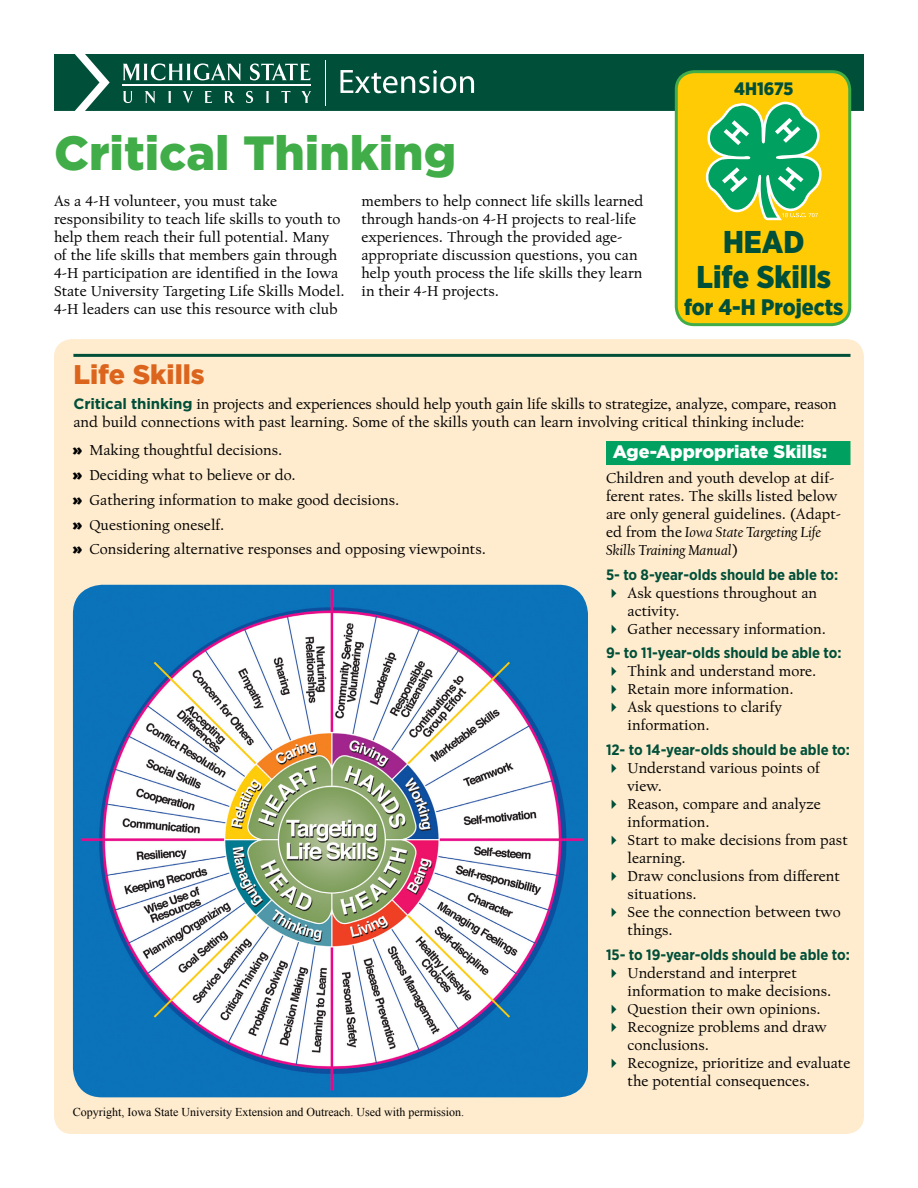
<style>
.page{position:relative;width:918px;height:1188px;background:#fff}
.page>*{position:absolute;margin:0;border:0;box-sizing:border-box;transform-origin:0 0}
.Cover_Title{font:900 48px "Gotham";color:#41ad49}
.t1{font:900 31.5px/34.5px "Gotham Narrow";color:#004f39;text-align:center}
.Subhead1{font:900 27px "Gotham";color:#dc651e}
.t2{font:900 22.5px "Gotham Narrow";color:#004f39}
.Subhead2{font:900 18px "Gotham";color:#fff}
.t3{font:900 18px "Gotham Narrow";color:#004f39}
.Body{font:15px/18px "Californian FB Text";color:#000}
.Body_no_space_after{font:700 15px "Gotham Narrow";color:#004f39}
.Indicia{font:12px "Times New Roman";color:#000}
.s1{font-family:"Gotham";font-weight:700;color:#004f39}
.s2{font-family:"Gotham";font-weight:900}
.s3{font-style:italic}
</style>
<div class="page">
<div style="left:54px;top:54px;width:810px;height:57px;background:#004f39"></div>
<svg style="left:123px;top:91px;width:9px;height:12px"></svg>
<svg style="left:145px;top:91px;width:10px;height:12px"></svg>
<svg style="left:168px;top:91px;width:3px;height:12px"></svg>
<svg style="left:183px;top:91px;width:10px;height:12px"></svg>
<svg style="left:205px;top:91px;width:7px;height:12px"></svg>
<svg style="left:225px;top:91px;width:10px;height:12px"></svg>
<svg style="left:246px;top:91px;width:7px;height:12px"></svg>
<svg style="left:266px;top:91px;width:3px;height:12px"></svg>
<svg style="left:281px;top:91px;width:9px;height:12px"></svg>
<svg style="left:301px;top:91px;width:10px;height:12px"></svg>
<svg style="left:123px;top:63px;width:118px;height:18px"></svg>
<svg style="left:250px;top:63px;width:61px;height:17px"></svg>
<hr style="left:123px;top:84px;width:188px;height:2px;background:#fff">
<svg style="left:340px;top:70px;width:134px;height:23px"></svg>
<hr style="left:325px;top:61px;width:1px;height:45px;background:#fff">
<div style="left:676px;top:72px;width:174px;height:253px;background:#ffcb05;border-radius:18px"></div>
<div style="left:675px;top:70px;width:176px;height:256px;border:3px solid #41ad49;border-radius:18px"></div>
<svg style="left:706px;top:102px;width:116px;height:118px"></svg>
<div style="left:54px;top:339px;width:810px;height:795px;background:#ffecce;border-radius:18px"></div>
<hr style="left:73px;top:354px;width:777px;height:3px;background:#004f39">
<div style="left:606px;top:441px;width:244px;height:24px;background:#00a160"></div>
<img style="left:73px;top:585px;width:515px;height:512px">
<p class="Cover_Title" style="left:54px;top:120px;width:404px">Critical Thinking</p>
<p class="Body" style="left:54px;top:192px;width:292px">As a 4-H volunteer, you must take responsibility to teach life skills to youth to help them reach their full potential. Many of the life skills that members gain through 4-H participation are identified in the Iowa State University Targeting Life Skills Model.<br>4-H leaders can use this resource with club</p>
<p class="Body" style="left:362px;top:192px;width:283px">members to help connect life skills learned through hands-on 4-H projects to real-life experiences. Through the provided age&shy;appropriate discussion questions, you can help youth process the life skills they learn in their 4-H projects.</p>
<p class="t3" style="left:734px;top:77px;width:61px">4H1675</p>
<h2 class="t1" style="left:696px;top:224px;width:136px">HEAD<br>Life Skills</h2>
<h3 class="t2" style="left:684px;top:292px;width:161px">for 4-H Projects</h3>
<h1 class="Subhead1" style="left:73px;top:356px;width:133px">Life Skills</h1>
<p class="Body" style="left:73px;top:395px;width:765px"><span class="s1">Critical thinking</span> in projects and experiences should help youth gain life skills to strategize, analyze, compare, reason and build connections with past learning. Some of the skills youth can learn involving critical thinking include:</p>
<p class="Body" style="left:73px;top:442px;width:211px"><span class="s2">»</span> Making thoughtful decisions.</p>
<p class="Body" style="left:73px;top:466px;width:224px"><span class="s2">»</span> Deciding what to believe or do.</p>
<p class="Body" style="left:73px;top:491px;width:328px"><span class="s2">»</span> Gathering information to make good decisions.</p>
<p class="Body" style="left:73px;top:516px;width:153px"><span class="s2">»</span> Questioning oneself.</p>
<p class="Body" style="left:73px;top:541px;width:415px"><span class="s2">»</span> Considering alternative responses and opposing viewpoints.</p>
<h2 class="Subhead2" style="left:613px;top:439px;width:216px">Age-Appropriate Skills:</h2>
<p class="Body" style="left:606px;top:469px;width:237px">Children and youth develop at dif&shy;ferent rates. The skills listed below are only general guidelines. (Adapt&shy;ed from the <span class="s3">Iowa State Targeting Life Skills Training Manual</span>)</p>
<p class="Body_no_space_after" style="left:606px;top:565px;width:234px">5- to 8-year-olds should be able to:</p>
<p class="Body" style="left:628px;top:584px;width:191px">Ask questions throughout an activity.</p>
<p class="Body" style="left:628px;top:620px;width:200px">Gather necessary information.</p>
<p class="Body_no_space_after" style="left:606px;top:644px;width:237px">9- to 11-year-olds should be able to:</p>
<p class="Body" style="left:628px;top:663px;width:190px">Think and understand more.</p>
<p class="Body" style="left:628px;top:681px;width:168px">Retain more information.</p>
<p class="Body" style="left:628px;top:699px;width:156px">Ask questions to clarify information.</p>
<p class="Body_no_space_after" style="left:606px;top:740px;width:246px">12- to 14-year-olds should be able to:</p>
<p class="Body" style="left:628px;top:760px;width:194px">Understand various points of view.</p>
<p class="Body" style="left:628px;top:796px;width:195px">Reason, compare and analyze information.</p>
<p class="Body" style="left:628px;top:832px;width:222px">Start to make decisions from past learning.</p>
<p class="Body" style="left:628px;top:868px;width:214px">Draw conclusions from different situations.</p>
<p class="Body" style="left:628px;top:904px;width:215px">See the connection between two things.</p>
<p class="Body_no_space_after" style="left:606px;top:945px;width:245px">15- to 19-year-olds should be able to:</p>
<p class="Body" style="left:628px;top:964px;width:205px">Understand and interpret information to make decisions.</p>
<p class="Body" style="left:628px;top:1000px;width:195px">Question their own opinions.</p>
<p class="Body" style="left:628px;top:1018px;width:201px">Recognize problems and draw conclusions.</p>
<p class="Body" style="left:628px;top:1054px;width:224px">Recognize, prioritize and evaluate the potential consequences.</p>
<p class="Indicia" style="left:73px;top:1104px;width:393px">Copyright, Iowa State University Extension and Outreach. Used with permission.</p>
</div>
